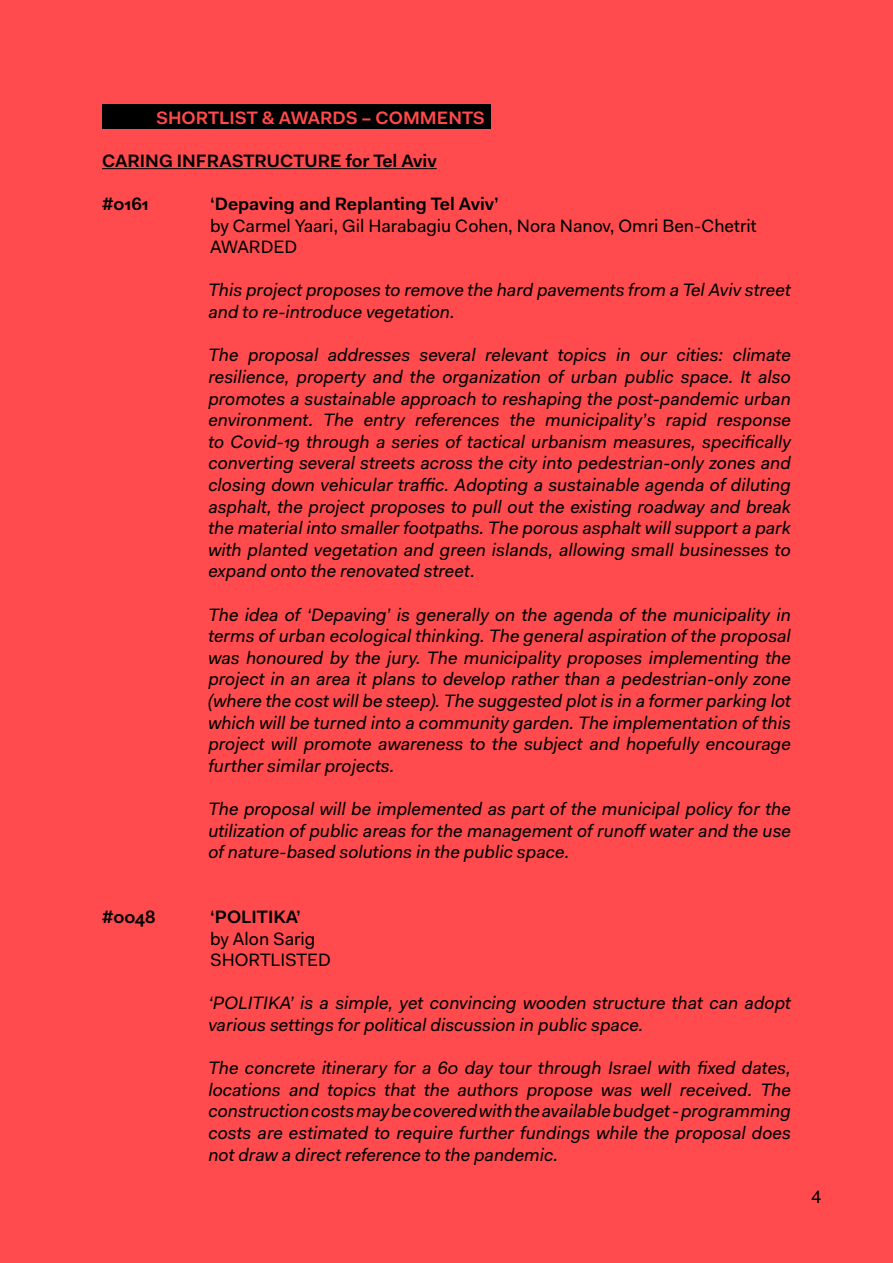
<style>
.page{position:relative;width:893px;height:1263px;background:#ff4b4d}
.page>*{position:absolute;margin:0;border:0;box-sizing:border-box;transform-origin:0 0}
.t1{font:italic 18px/21.6px "Fakt Pro";color:#010000;text-align:justify}
.t2{font:18px/21.6px "Fakt Pro";color:#010000}
.t3{font:600 18px "Fakt Pro";color:#010000}
.t4{font:600 18px "Fakt Pro";color:#ff4a4b}
.t5{font:18px "Fakt Pro";color:#000}
</style>
<div class="page">
<div style="left:102px;top:104px;width:389px;height:25px;background:#000"></div>
<hr style="left:102px;top:168px;width:335px;height:1px;background:#010000">
<p class="t4" style="left:156px;top:105px;width:330px">SHORTLIST &amp; AWARDS – COMMENTS</p>
<p class="t3" style="left:102px;top:149px;width:336px">CARING INFRASTRUCTURE for Tel Aviv</p>
<p class="t3" style="left:102px;top:192px;width:48px">#0161</p>
<p class="t3" style="left:210px;top:192px;width:290px">‘Depaving and Replanting Tel Aviv’</p>
<p class="t2" style="left:210px;top:215px;width:548px">by Carmel Yaari, Gil Harabagiu Cohen, Nora Nanov, Omri Ben-Chetrit<br>AWARDED</p>
<p class="t1" style="left:208px;top:279px;width:584px">This project proposes to remove the hard pavements from a Tel Aviv street and to re-introduce vegetation.</p>
<p class="t1" style="left:208px;top:344px;width:584px">The proposal addresses several relevant topics in our cities: climate resilience, property and the organization of urban public space. It also promotes a sustainable approach to reshaping the post-pandemic urban environment. The entry references the municipality’s rapid response to Covid-19 through a series of tactical urbanism measures, specifically converting several streets across the city into pedestrian-only zones and closing down vehicular traffic. Adopting a sustainable agenda of diluting asphalt, the project proposes to pull out the existing roadway and break the material into smaller footpaths. The porous asphalt will support a park with planted vegetation and green islands, allowing small businesses to expand onto the renovated street.</p>
<p class="t1" style="left:208px;top:603px;width:584px">The idea of ‘Depaving’ is generally on the agenda of the municipality in terms of urban ecological thinking. The general aspiration of the proposal was honoured by the jury. The municipality proposes implementing the project in an area it plans to develop rather than a pedestrian-only zone (where the cost will be steep). The suggested plot is in a former parking lot which will be turned into a community garden. The implementation of this project will promote awareness to the subject and hopefully encourage further similar projects.</p>
<p class="t1" style="left:208px;top:798px;width:584px">The proposal will be implemented as part of the municipal policy for the utilization of public areas for the management of runoff water and the use of nature-based solutions in the public space.</p>
<p class="t3" style="left:102px;top:905px;width:55px">#0048</p>
<p class="t3" style="left:210px;top:905px;width:92px">‘POLITIKA’</p>
<p class="t2" style="left:210px;top:927px;width:122px">by Alon Sarig<br>SHORTLISTED</p>
<p class="t1" style="left:208px;top:992px;width:584px">‘POLITIKA’ is a simple, yet convincing wooden structure that can adopt various settings for political discussion in public space.</p>
<p class="t1" style="left:208px;top:1057px;width:584px">The concrete itinerary for a 60 day tour through Israel with fixed dates, locations and topics that the authors propose was well received. The construction costs may be covered with the available budget - programming costs are estimated to require further fundings while the proposal does not draw a direct reference to the pandemic.</p>
<p class="t5" style="left:811px;top:1185px;width:12px">4</p>
</div>
